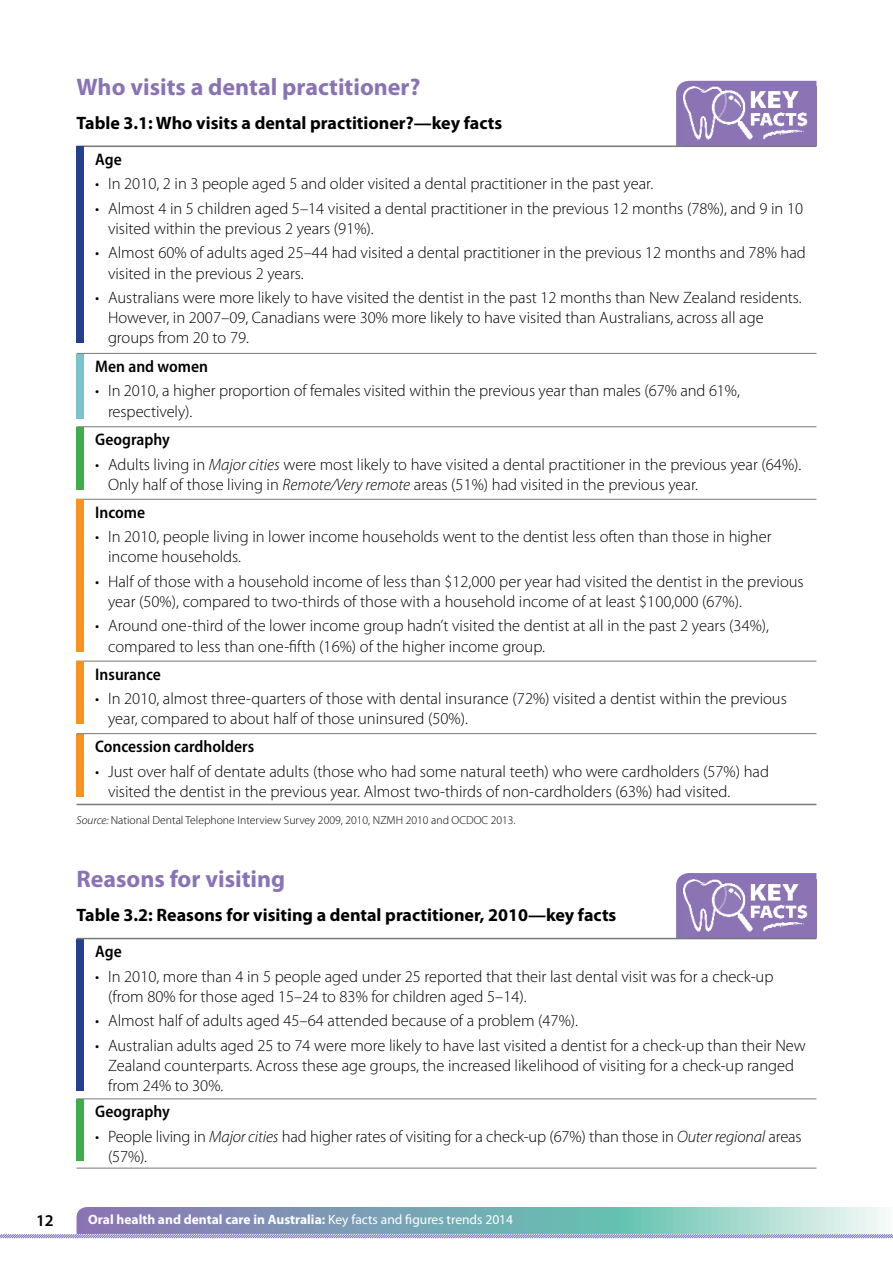
<style>
.page{position:relative;width:893px;height:1263px;background:#fff}
.page>*{position:absolute;margin:0;border:0;box-sizing:border-box;transform-origin:0 0}
.t1{font:700 24px "Myriad Pro";color:#8a73b4}
.t2{font:700 18px "Myriad Pro";color:#000}
.t3{font:600 semi-condensed 16.8px "Myriad Pro";color:#000}
.t4{font:300 16.5px/20.2px "Myriad Pro";color:#000}
.t5{font:600 16.5px "Myriad Pro";color:#000}
.t6{font:700 13.5px "Myriad Pro";color:#fff}
.t7{font:300 11.7px "Myriad Pro";color:#000}
.s1{font-style:italic}
.s2{font-weight:400}
</style>
<div class="page">
<svg style="left:0;top:1207px;width:893px;height:32px;background:#9bb8c7"></svg>
<div style="left:77px;top:734px;width:7px;height:62px;background:#f7941e"></div>
<div style="left:77px;top:427px;width:7px;height:63px;background:#41ad49"></div>
<div style="left:77px;top:354px;width:7px;height:64px;background:#7cc4cb"></div>
<svg style="left:676px;top:81px;width:140px;height:65px"></svg>
<img style="left:684px;top:87px;width:132px;height:58px">
<svg style="left:676px;top:873px;width:140px;height:65px"></svg>
<img style="left:684px;top:879px;width:132px;height:58px">
<div style="left:77px;top:1099px;width:7px;height:62px;background:#41ad49"></div>
<div style="left:77px;top:939px;width:7px;height:151px;background:#25408f"></div>
<hr style="left:77px;top:146px;width:739px;height:1px;background:#77787b">
<hr style="left:77px;top:353px;width:739px;height:1px;background:#77787b">
<hr style="left:77px;top:733px;width:739px;height:1px;background:#77787b">
<hr style="left:77px;top:804px;width:739px;height:1px;background:#77787b">
<hr style="left:77px;top:426px;width:739px;height:1px;background:#77787b">
<hr style="left:77px;top:499px;width:739px;height:1px;background:#77787b">
<hr style="left:77px;top:661px;width:739px;height:1px;background:#77787b">
<hr style="left:77px;top:938px;width:739px;height:1px;background:#77787b">
<hr style="left:77px;top:1168px;width:739px;height:1px;background:#77787b">
<hr style="left:77px;top:1098px;width:739px;height:1px;background:#77787b">
<div style="left:77px;top:147px;width:7px;height:196px;background:#25408f"></div>
<div style="left:77px;top:500px;width:7px;height:152px;background:#f7941e"></div>
<div style="left:77px;top:661px;width:7px;height:63px;background:#f7941e"></div>
<h1 class="t1" style="left:77px;top:71px;width:345px">Who visits a dental practitioner?</h1>
<p class="t2" style="left:77px;top:111px;width:427px">Table 3.1: Who visits a dental practitioner?—key facts</p>
<p class="t3" style="left:95px;top:149px;width:28px">Age</p>
<p class="t4" style="left:95px;top:173px;width:559px">• In 2010, 2 in 3 people aged 5 and older visited a dental practitioner in the past year.</p>
<p class="t4" style="left:108px;top:198px;width:697px;text-indent:-13px">• Almost 4 in 5 children aged 5–14 visited a dental practitioner in the previous 12 months (78%), and 9 in 10 visited within the previous 2 years (91%).</p>
<p class="t4" style="left:108px;top:242px;width:699px;text-indent:-13px">• Almost 60% of adults aged 25–44 had visited a dental practitioner in the previous 12 months and 78% had visited in the previous 2 years.</p>
<p class="t4" style="left:108px;top:287px;width:695px;text-indent:-13px">• Australians were more likely to have visited the dentist in the past 12 months than New Zealand residents.<br>However, in 2007–09, Canadians were 30% more likely to have visited than Australians, across all age groups from 20 to 79.</p>
<p class="t3" style="left:95px;top:356px;width:114px">Men and women</p>
<p class="t4" style="left:108px;top:381px;width:633px;text-indent:-13px">• In 2010, a higher proportion of females visited within the previous year than males (67% and 61%, respectively).</p>
<p class="t3" style="left:95px;top:429px;width:76px">Geography</p>
<p class="t4" style="left:108px;top:454px;width:695px;text-indent:-13px">• Adults living in <span class="s1">Major cities</span> were most likely to have visited a dental practitioner in the previous year (64%).<br>Only half of those living in <span class="s1">Remote/Very remote</span> areas (51%) had visited in the previous year.</p>
<p class="t3" style="left:95px;top:502px;width:52px">Income</p>
<p class="t4" style="left:108px;top:526px;width:665px;text-indent:-13px">• In 2010, people living in lower income households went to the dentist less often than those in higher income households.</p>
<p class="t4" style="left:108px;top:571px;width:697px;text-indent:-13px">• Half of those with a household income of less than $12,000 per year had visited the dentist in the previous year (50%), compared to two-thirds of those with a household income of at least $100,000 (67%).</p>
<p class="t4" style="left:108px;top:616px;width:663px;text-indent:-13px">• Around one-third of the lower income group hadn’t visited the dentist at all in the past 2 years (34%), compared to less than one-fifth (16%) of the higher income group.</p>
<p class="t3" style="left:95px;top:663px;width:67px">Insurance</p>
<p class="t4" style="left:108px;top:688px;width:680px;text-indent:-13px">• In 2010, almost three-quarters of those with dental insurance (72%) visited a dentist within the previous year, compared to about half of those uninsured (50%).</p>
<p class="t3" style="left:95px;top:736px;width:160px">Concession cardholders</p>
<p class="t4" style="left:108px;top:761px;width:662px;text-indent:-13px">• Just over half of dentate adults (those who had some natural teeth) who were cardholders (57%) had visited the dentist in the previous year. Almost two-thirds of non-cardholders (63%) had visited.</p>
<p class="t7" style="left:77px;top:813px;width:441px"><span class="s1">Source:</span> National Dental Telephone Interview Survey 2009, 2010, NZMH 2010 and OCDOC 2013.</p>
<h1 class="t1" style="left:77px;top:863px;width:210px">Reasons for visiting</h1>
<p class="t2" style="left:77px;top:903px;width:541px">Table 3.2: Reasons for visiting a dental practitioner, 2010—key facts</p>
<p class="t3" style="left:95px;top:941px;width:28px">Age</p>
<p class="t4" style="left:108px;top:966px;width:667px;text-indent:-13px">• In 2010, more than 4 in 5 people aged under 25 reported that their last dental visit was for a check-up (from 80% for those aged 15–24 to 83% for children aged 5–14).</p>
<p class="t4" style="left:95px;top:1010px;width:484px">• Almost half of adults aged 45–64 attended because of a problem (47%).</p>
<p class="t4" style="left:108px;top:1035px;width:699px;text-indent:-13px">• Australian adults aged 25 to 74 were more likely to have last visited a dentist for a check-up than their New<br>Zealand counterparts. Across these age groups, the increased likelihood of visiting for a check-up ranged from 24% to 30%.</p>
<p class="t3" style="left:95px;top:1101px;width:76px">Geography</p>
<p class="t4" style="left:108px;top:1126px;width:695px;text-indent:-13px">• People living in <span class="s1">Major cities</span> had higher rates of visiting for a check-up (67%) than those in <span class="s1">Outer regional</span> areas (57%).</p>
<p class="t5" style="left:36px;top:1210px;width:19px">12</p>
<p class="t6" style="left:88px;top:1211px;width:426px">Oral health and dental care in Australia: <span class="s2">Key facts and figures trends 2014</span></p>
</div>
